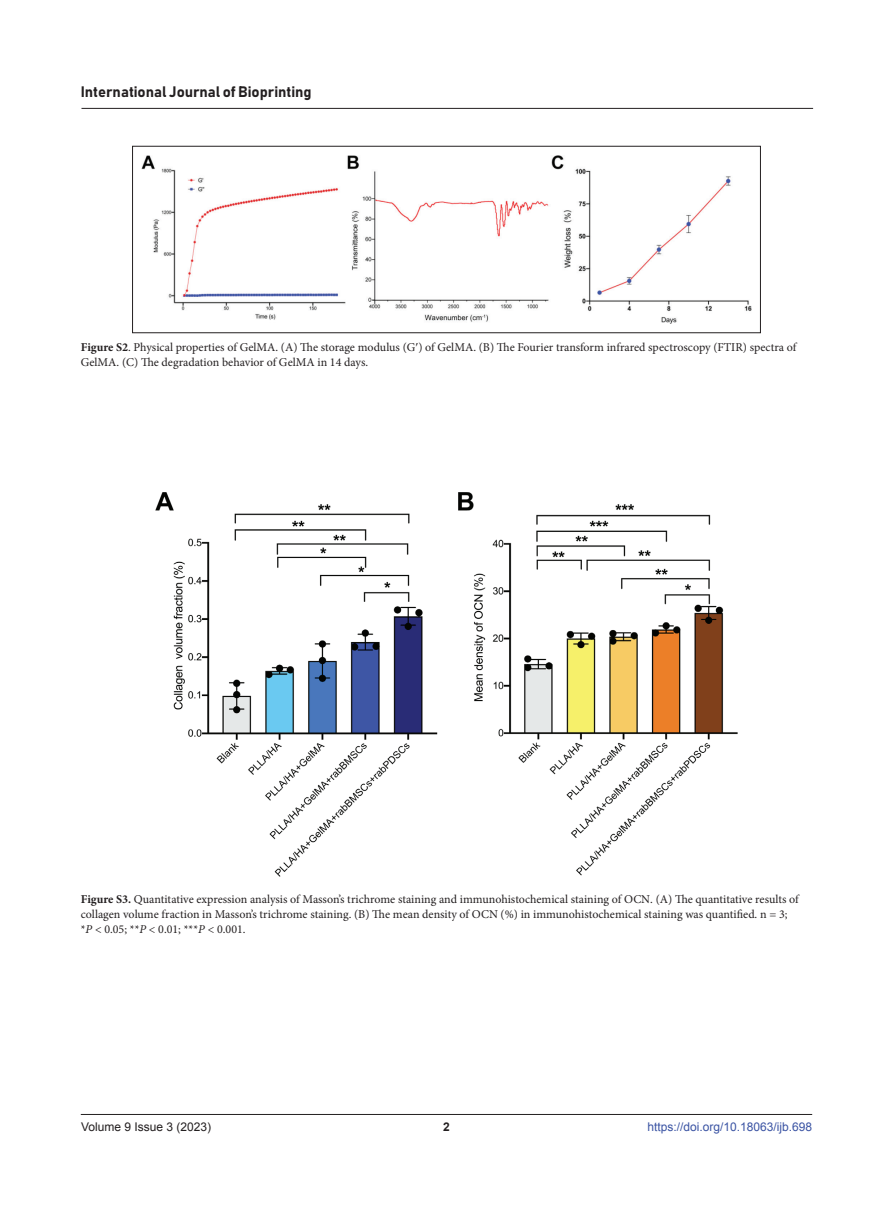
<style>
.page{position:relative;width:893px;height:1212px;background:#fff}
.page>*{position:absolute;margin:0;border:0;box-sizing:border-box;transform-origin:0 0}
.t1{font:15px "Bahnschrift";color:#231f20}
.figLends{font:12px/15px "Minion Pro";color:#231f20}
.t2{font:12px "Arial";color:#3a53a3}
.t3{font:12px "Arial";color:#231f20}
.t4{font:700 12px "Arial";color:#231f20}
.s1{font-weight:700}
.s2{font-style:italic}
</style>
<div class="page">
<hr style="left:81px;top:1114px;width:731px;height:1px;background:#231f20">
<hr style="left:81px;top:108px;width:732px;height:1px;background:#231f20">
<img style="left:142px;top:155px;width:609px;height:169px">
<div style="left:132px;top:146px;width:629px;height:187px;border:1px solid #231f20"></div>
<img style="left:156px;top:492px;width:581px;height:385px">
<p class="t1" style="left:81px;top:83px;width:232px">International Journal of Bioprinting</p>
<p class="figLends" style="left:81px;top:339px;width:717px"><span class="s1">Figure S2</span>. Physical properties of GelMA. (A) The storage modulus (G ) of GelMA. (B) The Fourier transform infrared spectroscopy (FTIR) spectra of<br>GelMA. (C) The degradation behavior of GelMA in 14 days.</p>
<p class="figLends" style="left:81px;top:892px;width:719px"><span class="s1">Figure S3.</span> Quantitative expression analysis of Masson’s trichrome staining and immunohistochemical staining of OCN. (A) The quantitative results of collagen volume fraction in Masson’s trichrome staining. (B) The mean density of OCN (%) in immunohistochemical staining was quantified. n = 3; *<span class="s2">P</span> &lt; 0.05; **<span class="s2">P</span> &lt; 0.01; ***<span class="s2">P</span> &lt; 0.001.</p>
<p class="t3" style="left:81px;top:1119px;width:132px">Volume 9 Issue 3 (2023)</p>
<p class="t4" style="left:443px;top:1119px;width:8px">2</p>
<p class="t2" style="left:647px;top:1119px;width:166px">https://doi.org/10.18063/ijb.698</p>
</div>
